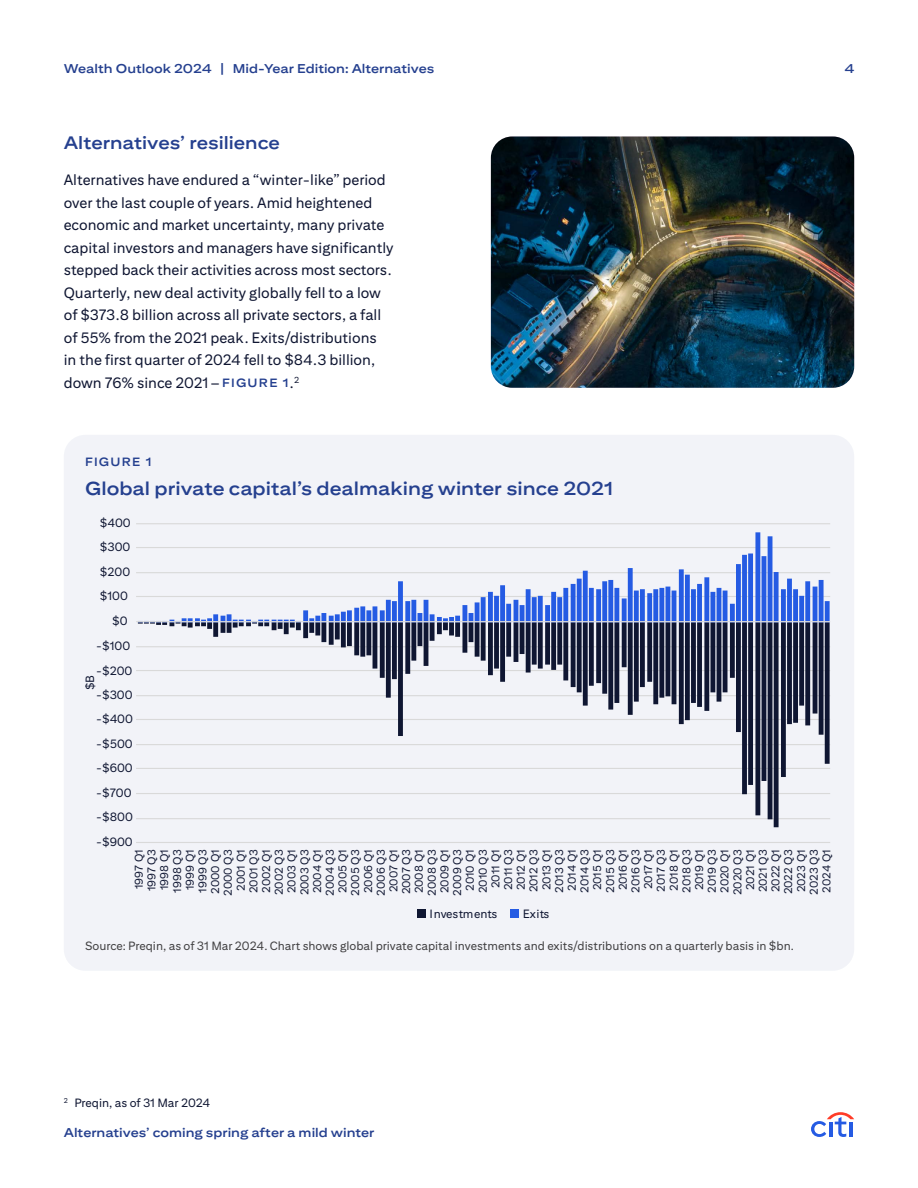
<style>
.page{position:relative;width:918px;height:1188px;background:#fff}
.page>*{position:absolute;margin:0;border:0;box-sizing:border-box;transform-origin:0 0}
.t1{font:700 18.75px "Citi Sans Display";color:#25408f}
.t2{font:700 18px "Citi Sans Display";color:#25408f}
.t3{font:15px/22.5px "Citi Sans Text";color:#0f1632}
.t4{font:700 12.75px "Citi Sans Display";color:#25408f}
.t5{font:12px "Citi Sans Text";color:#414042}
.t6{font:12px "Citi Sans Text";color:#0f1632}
.t7{font:700 12px "Citi Sans Display";letter-spacing:.1em;color:#25408f}
.t8{font:11.25px/12.8px "Citi Sans Text";color:#0f1632;text-align:right}
.s1{font-family:"Citi Sans Display";font-weight:700;font-size:12px;color:#25408f}
</style>
<div class="page">
<img style="left:491px;top:136px;width:363px;height:252px">
<svg style="left:811px;top:1112px;width:43px;height:25px"></svg>
<div style="left:64px;top:435px;width:790px;height:536px;background:#f2f3f8;border-radius:21px"></div>
<hr style="left:136px;top:842px;width:694px;height:1px;background:#d9d9d9">
<hr style="left:136px;top:818px;width:694px;height:1px;background:#d9d9d9">
<hr style="left:136px;top:793px;width:694px;height:1px;background:#d9d9d9">
<hr style="left:136px;top:768px;width:694px;height:1px;background:#d9d9d9">
<hr style="left:136px;top:744px;width:694px;height:1px;background:#d9d9d9">
<hr style="left:136px;top:719px;width:694px;height:1px;background:#d9d9d9">
<hr style="left:136px;top:695px;width:694px;height:1px;background:#d9d9d9">
<hr style="left:136px;top:670px;width:694px;height:1px;background:#d9d9d9">
<hr style="left:136px;top:646px;width:694px;height:1px;background:#d9d9d9">
<hr style="left:136px;top:596px;width:694px;height:1px;background:#d9d9d9">
<hr style="left:136px;top:572px;width:694px;height:1px;background:#d9d9d9">
<hr style="left:136px;top:547px;width:694px;height:1px;background:#d9d9d9">
<hr style="left:136px;top:523px;width:694px;height:1px;background:#d9d9d9">
<svg style="left:138px;top:622px;width:692px;height:205px"></svg>
<svg style="left:169px;top:532px;width:661px;height:89px"></svg>
<hr style="left:136px;top:621px;width:694px;height:1px;background:#d9d9d9">
<div style="left:417px;top:909px;width:8px;height:9px;background:#0f1632"></div>
<div style="left:510px;top:909px;width:9px;height:9px;background:#255be3"></div>
<p class="t4" style="left:64px;top:61px;width:372px">Wealth Outlook 2024 | Mid-Year Edition: Alternatives</p>
<p class="t4" style="left:844px;top:61px;width:11px">4</p>
<p class="t2" style="left:64px;top:132px;width:218px">Alternatives’ resilience</p>
<p class="t3" style="left:64px;top:168px;width:331px">Alternatives have endured a “winter-like” period over the last couple of years. Amid heightened economic and market uncertainty, many private capital investors and managers have significantly stepped back their activities across most sectors.<br>Quarterly, new deal activity globally fell to a low of $373.8 billion across all private sectors, a fall of 55% from the 2021 peak. Exits/distributions<br>in the first quarter of 2024 fell to $84.3 billion, down 76% since 2021 – <span class="s1">FIGURE 1</span>.<sup>2</sup></p>
<p class="t7" style="left:85px;top:455px;width:68px">FIGURE 1</p>
<p class="t1" style="left:85px;top:477px;width:530px">Global private capital’s dealmaking winter since 2021</p>
<p class="t6" style="left:100px;top:516px;width:32px">$400</p>
<p class="t6" style="left:100px;top:540px;width:32px">$300</p>
<p class="t6" style="left:100px;top:565px;width:32px">$200</p>
<p class="t6" style="left:100px;top:589px;width:30px">$100</p>
<p class="t6" style="left:112px;top:614px;width:17px">$0</p>
<p class="t6" style="left:96px;top:639px;width:35px">-$100</p>
<p class="t6" style="left:96px;top:663px;width:38px">-$200</p>
<p class="t6" style="left:83px;top:690px;width:17px;rotate:-90deg">$B</p>
<p class="t6" style="left:96px;top:688px;width:38px">-$300</p>
<p class="t6" style="left:96px;top:712px;width:38px">-$400</p>
<p class="t6" style="left:96px;top:737px;width:38px">-$500</p>
<p class="t6" style="left:96px;top:760px;width:38px">-$600</p>
<p class="t6" style="left:96px;top:786px;width:37px">-$700</p>
<p class="t6" style="left:96px;top:809px;width:38px">-$800</p>
<p class="t6" style="left:96px;top:835px;width:38px">-$900</p>
<p class="t8" style="left:132px;top:896px;width:48px;rotate:-90deg">1997 Q1<br>1997 Q3<br>1998 Q1<br>1998 Q3<br>1999 Q1<br>1999 Q3<br>2000 Q1<br>2000 Q3<br>2001 Q1<br>2001 Q3<br>2002 Q1<br>2002 Q3<br>2003 Q1<br>2003 Q3<br>2004 Q1<br>2004 Q3<br>2005 Q1<br>2005 Q3<br>2006 Q1<br>2006 Q3<br>2007 Q1<br>2007 Q3<br>2008 Q1<br>2008 Q3<br>2009 Q1<br>2009 Q3<br>2010 Q1<br>2010 Q3<br>2011 Q1<br>2011 Q3<br>2012 Q1<br>2012 Q3<br>2013 Q1<br>2013 Q3<br>2014 Q1<br>2014 Q3<br>2015 Q1<br>2015 Q3<br>2016 Q1<br>2016 Q3<br>2017 Q1<br>2017 Q3<br>2018 Q1<br>2018 Q3<br>2019 Q1<br>2019 Q3<br>2020 Q1<br>2020 Q3<br>2021 Q1<br>2021 Q3<br>2022 Q1<br>2022 Q3<br>2023 Q1<br>2023 Q3<br>2024 Q1</p>
<p class="t6" style="left:430px;top:906px;width:69px">Investments</p>
<p class="t6" style="left:523px;top:906px;width:28px">Exits</p>
<p class="t5" style="left:85px;top:938px;width:711px">Source: Preqin, as of 31 Mar 2024. Chart shows global private capital investments and exits/distributions on a quarterly basis in $bn.</p>
<p class="t6" style="left:64px;top:1096px;width:148px"><sup>2</sup> Preqin, as of 31 Mar 2024</p>
<p class="t4" style="left:64px;top:1125px;width:312px">Alternatives’ coming spring after a mild winter</p>
</div>
